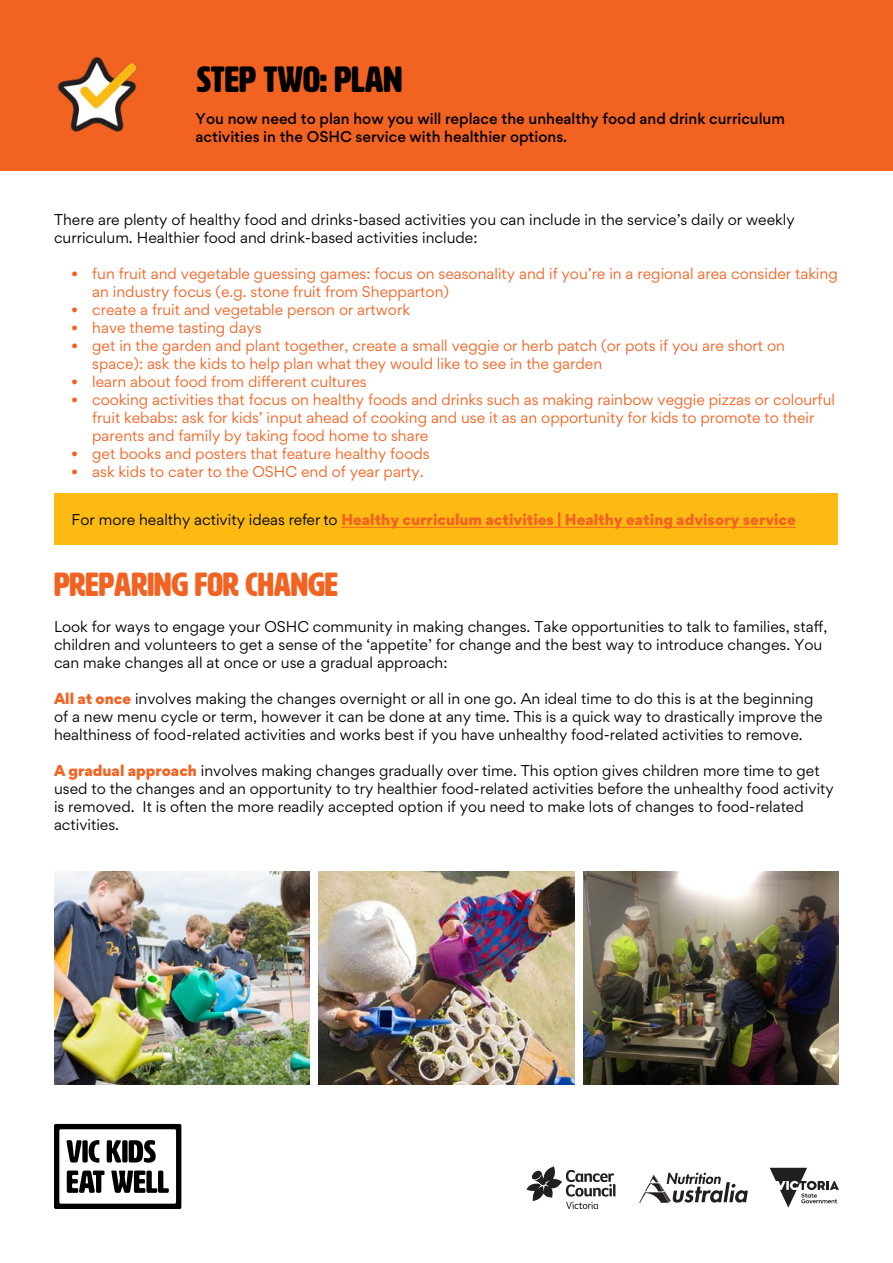
<style>
.page{position:relative;width:893px;height:1263px;background:#fff}
.page>*{position:absolute;margin:0;border:0;box-sizing:border-box;transform-origin:0 0}
.t1{font:36px "HWT Artz";color:#000}
.t2{font:33px "HWT Artz";color:#f26322}
.t3{font:15px/18px "Gordita";color:#000}
.t4{font:15px/18px "Gordita";color:#f26322}
.t5{font:500 15px/18px "Gordita";color:#000}
.t6{font:900 15px "Gordita";color:#f26322}
.s1{color:#000101}
.s2{font-weight:400;color:#000101}
.s3{font-weight:900;color:#f26322}
</style>
<div class="page">
<svg style="left:54px;top:1124px;width:127px;height:85px"></svg>
<svg style="left:526px;top:1166px;width:89px;height:43px"></svg>
<svg style="left:639px;top:1173px;width:109px;height:30px"></svg>
<svg style="left:770px;top:1168px;width:69px;height:40px"></svg>
<img style="left:54px;top:872px;width:255px;height:212px">
<img style="left:319px;top:872px;width:255px;height:212px">
<img style="left:584px;top:872px;width:255px;height:212px">
<div style="left:0;top:0;width:893px;height:170px;background:#f26322"></div>
<img style="left:57px;top:57px;width:80px;height:75px">
<div style="left:54px;top:493px;width:784px;height:51px;background:#fdba12"></div>
<hr style="left:341px;top:527px;width:455px;height:1px;background:#f26322">
<h1 class="t1" style="left:197px;top:60px;width:207px">STEP TWO: PLAN</h1>
<p class="t5" style="left:196px;top:110px;width:591px">You now need to plan how you will replace the unhealthy food and drink curriculum activities in the OSHC service with healthier options.</p>
<p class="t3" style="left:54px;top:210px;width:742px">There are plenty of healthy food and drinks-based activities you can include in the service’s daily or weekly curriculum. <span class="s1">Healthier food and drink-based activities include:</span></p>
<p class="t4" style="left:92px;top:264px;width:747px;text-indent:-21px">• fun fruit and vegetable guessing games: focus on seasonality and if you’re in a regional area consider taking an industry focus (e.g. stone fruit from Shepparton)</p>
<p class="t4" style="left:71px;top:300px;width:340px">• create a fruit and vegetable person or artwork</p>
<p class="t4" style="left:71px;top:318px;width:192px">• have theme tasting days</p>
<p class="t4" style="left:92px;top:336px;width:694px;text-indent:-21px">• get in the garden and plant together, create a small veggie or herb patch (or pots if you are short on space): ask the kids to help plan what they would like to see in the garden</p>
<p class="t4" style="left:71px;top:372px;width:297px">• learn about food from different cultures</p>
<p class="t4" style="left:92px;top:390px;width:744px;text-indent:-21px">• cooking activities that focus on healthy foods and drinks such as making rainbow veggie pizzas or colourful fruit kebabs: ask for kids’ input ahead of cooking and use it as an opportunity for kids to promote to their parents and family by taking food home to share</p>
<p class="t4" style="left:71px;top:444px;width:360px">• get books and posters that feature healthy foods</p>
<p class="t4" style="left:71px;top:462px;width:354px">• ask kids to cater to the OSHC end of year party.</p>
<p class="t6" style="left:72px;top:508px;width:726px"><span class="s2">For more healthy activity ideas refer to</span> Healthy curriculum activities | Healthy eating advisory service</p>
<h2 class="t2" style="left:54px;top:567px;width:286px">PREPARING FOR CHANGE</h2>
<p class="t3" style="left:54px;top:617px;width:775px">Look for ways to engage your OSHC community in making changes. Take opportunities to talk to families, staff, children and volunteers to get a sense of the ‘appetite’ for change and the best way to introduce changes. You can make changes all at once or use a gradual approach:</p>
<p class="t3" style="left:54px;top:689px;width:770px"><span class="s3">All at once</span> involves making the changes overnight or all in one go. An ideal time to do this is at the beginning of a new menu cycle or term, however it can be done at any time. This is a quick way to drastically improve the healthiness of food-related activities and works best if you have unhealthy food-related activities to remove.</p>
<p class="t3" style="left:54px;top:761px;width:781px"><span class="s3">A gradual approach</span> involves making changes gradually over time. This option gives children more time to get used to the changes and an opportunity to try healthier food-related activities before the unhealthy food activity is removed. It is often the more readily accepted option if you need to make lots of changes to food-related activities.</p>
</div>
